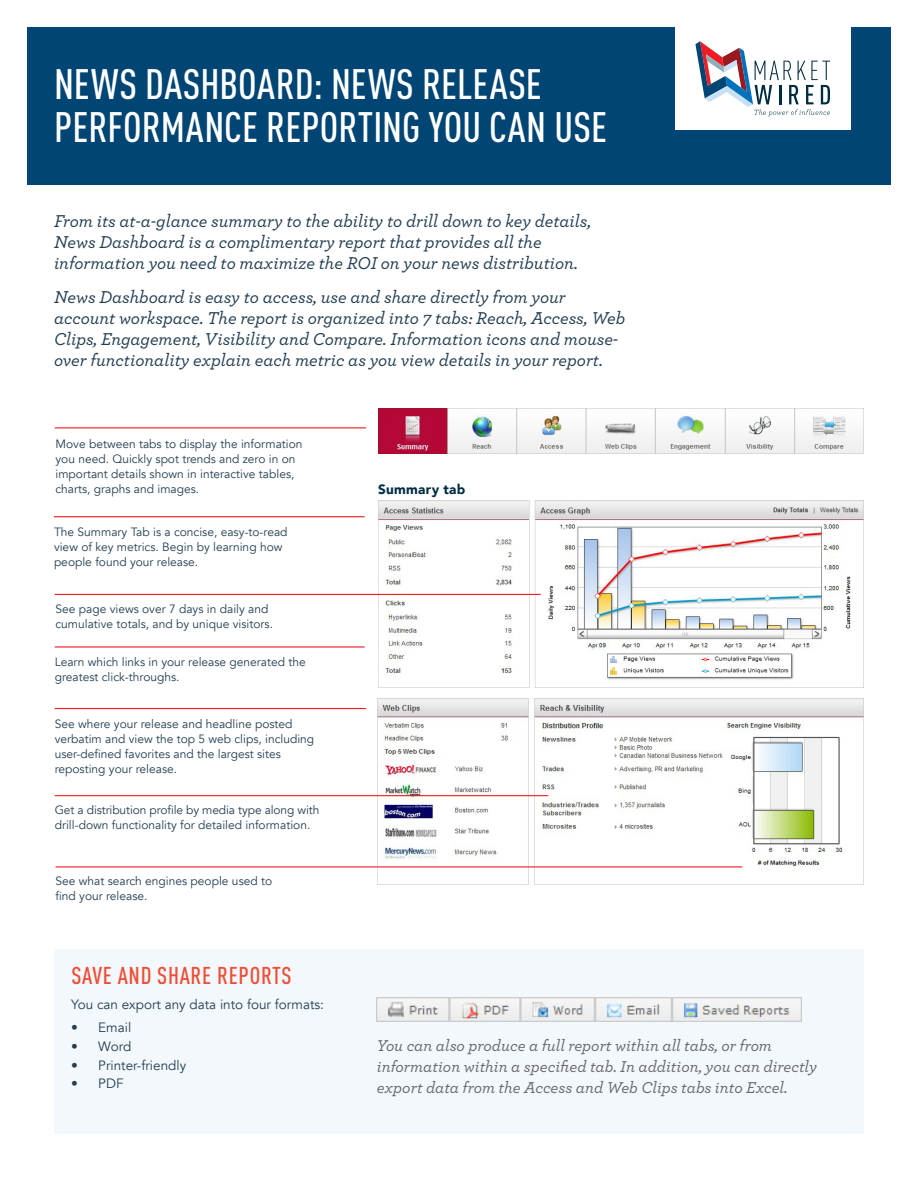
<style>
.page{position:relative;width:918px;height:1188px;background:#fff}
.page>*{position:absolute;margin:0;border:0;box-sizing:border-box;transform-origin:0 0}
.newsline_header{font:500 condensed 42px/43.5px "DINOT";color:#fff}
.body_list{font:500 condensed 24px "DINOT";letter-spacing:.03em;color:#ef4d35}
.bodytext{font:italic 500 18px/21px "Archer";color:#233e52}
.bodytext-2{font:italic 500 16.5px/21px "Archer";color:#69696c}
.body_list-2{font:13.5px "Avenir";color:#233e52}
.newsline_header-2{font:900 13.5px "Avenir";letter-spacing:.02em;color:#002c41}
.bodytext-3{font:12px/15px "Avenir";color:#233e52}
</style>
<div class="page">
<div style="left:27px;top:27px;width:864px;height:158px;background:#004574"></div>
<div style="left:675px;top:22px;width:175px;height:108px;background:#fff"></div>
<svg style="left:695px;top:41px;width:135px;height:75px"></svg>
<img style="left:378px;top:500px;width:486px;height:187px">
<hr style="left:55px;top:427px;width:311px;height:1px;background:#ee1d23">
<hr style="left:54px;top:516px;width:311px;height:1px;background:#ee1d23">
<img style="left:378px;top:408px;width:486px;height:45px">
<img style="left:378px;top:698px;width:486px;height:187px">
<div style="left:54px;top:949px;width:810px;height:185px;background:#f3f8fc"></div>
<img style="left:377px;top:998px;width:425px;height:24px">
<hr style="left:55px;top:594px;width:486px;height:1px;background:#ee1d23">
<hr style="left:55px;top:646px;width:310px;height:2px;background:#ee1d23">
<hr style="left:55px;top:708px;width:311px;height:1px;background:#ee1d23">
<hr style="left:55px;top:795px;width:493px;height:1px;background:#ee1d23">
<hr style="left:56px;top:866px;width:686px;height:1px;background:#ee1d23">
<p class="newsline_header" style="left:54px;top:62px;width:554px">NEWS DASHBOARD: NEWS RELEASE<br>PERFORMANCE REPORTING YOU CAN USE</p>
<p class="bodytext" style="left:54px;top:210px;width:539px">From its at-a-glance summary to the ability to drill down to key details,<br>News Dashboard is a complimentary report that provides all the information you need to maximize the ROI on your news distribution.</p>
<p class="bodytext" style="left:54px;top:286px;width:573px">News Dashboard is easy to access, use and share directly from your account workspace. The report is organized into 7 tabs: Reach, Access, Web Clips, Engagement, Visibility and Compare. Information icons and mouse&shy;over functionality explain each metric as you view details in your report.</p>
<p class="bodytext-3" style="left:56px;top:436px;width:249px">Move between tabs to display the information you need. Quickly spot trends and zero in on important details shown in interactive tables, charts, graphs and images.</p>
<p class="bodytext-3" style="left:54px;top:525px;width:235px">The Summary Tab is a concise, easy-to-read view of key metrics. Begin by learning how people found your release.</p>
<p class="bodytext-3" style="left:56px;top:601px;width:219px">See page views over 7 days in daily and cumulative totals, and by unique visitors.</p>
<p class="bodytext-3" style="left:55px;top:655px;width:253px">Learn which links in your release generated the greatest click-throughs.</p>
<p class="bodytext-3" style="left:55px;top:716px;width:261px">See where your release and headline posted verbatim and view the top 5 web clips, including user-defined favorites and the largest sites reposting your release.</p>
<p class="bodytext-3" style="left:55px;top:802px;width:266px">Get a distribution profile by media type along with drill-down functionality for detailed information.</p>
<p class="bodytext-3" style="left:56px;top:874px;width:218px">See what search engines people used to find your release.</p>
<p class="body_list" style="left:71px;top:961px;width:222px">SAVE AND SHARE REPORTS</p>
<p class="body_list-2" style="left:71px;top:996px;width:254px">You can export any data into four formats:</p>
<p class="body_list-2" style="left:71px;top:1020px;width:61px">• Email</p>
<p class="body_list-2" style="left:71px;top:1038px;width:61px">• Word</p>
<p class="body_list-2" style="left:71px;top:1057px;width:116px">• Printer-friendly</p>
<p class="body_list-2" style="left:71px;top:1076px;width:54px">• PDF</p>
<p class="newsline_header-2" style="left:378px;top:477px;width:88px">Summary tab</p>
<p class="bodytext-2" style="left:377px;top:1034px;width:442px">You can also produce a full report within all tabs, or from information within a specified tab. In addition, you can directly export data from the Access and Web Clips tabs into Excel.</p>
</div>
